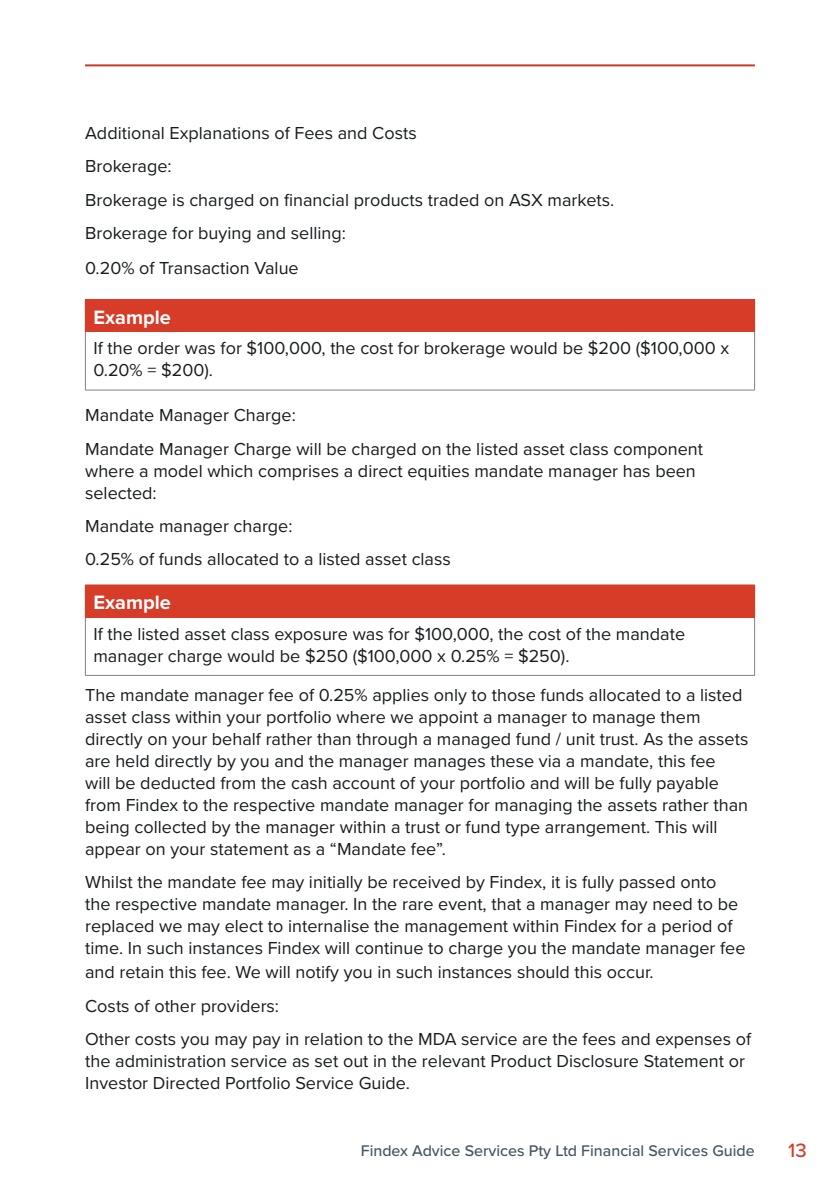
<style>
.page{position:relative;width:840px;height:1191px;background:#fff}
.page>*{position:absolute;margin:0;border:0;box-sizing:border-box;transform-origin:0 0}
.Major_Heading{font:700 20px "Proxima Nova";color:#fff}
.t1{font:500 20px "Proxima Nova";color:#d63c27}
.BODY{font:18px/22px "Proxima Nova";color:#181c1f}
.t2{font:500 16px "Proxima Nova";color:#45555f}
</style>
<div class="page">
<hr style="left:85px;top:64px;width:669px;height:2px;background:#ce3828">
<div style="left:85px;top:300px;width:669px;height:32px;background:#d63c27"></div>
<hr style="left:85px;top:332px;width:1px;height:58px;background:#807f84">
<hr style="left:753px;top:332px;width:1px;height:58px;background:#807f84">
<hr style="left:85px;top:390px;width:669px;height:1px;background:#807f84">
<hr style="left:85px;top:299px;width:669px;height:1px;background:#d63c27">
<div style="left:85px;top:585px;width:669px;height:32px;background:#d63c27"></div>
<hr style="left:85px;top:617px;width:1px;height:58px;background:#807f84">
<hr style="left:753px;top:617px;width:1px;height:58px;background:#807f84">
<hr style="left:85px;top:675px;width:669px;height:1px;background:#807f84">
<hr style="left:85px;top:584px;width:669px;height:1px;background:#d63c27">
<p class="BODY" style="left:85px;top:121px;width:333px">Additional Explanations of Fees and Costs</p>
<p class="BODY" style="left:85px;top:154px;width:88px">Brokerage:</p>
<p class="BODY" style="left:85px;top:188px;width:530px">Brokerage is charged on financial products traded on ASX markets.</p>
<p class="BODY" style="left:85px;top:221px;width:262px">Brokerage for buying and selling:</p>
<p class="BODY" style="left:85px;top:257px;width:215px">0.20% of Transaction Value</p>
<p class="Major_Heading" style="left:93px;top:302px;width:79px">Example</p>
<p class="BODY" style="left:93px;top:336px;width:637px">If the order was for $100,000, the cost for brokerage would be $200 ($100,000 x<br>0.20% = $200).</p>
<p class="BODY" style="left:85px;top:403px;width:212px">Mandate Manager Charge:</p>
<p class="BODY" style="left:85px;top:437px;width:619px">Mandate Manager Charge will be charged on the listed asset class component where a model which comprises a direct equities mandate manager has been selected:</p>
<p class="BODY" style="left:85px;top:514px;width:209px">Mandate manager charge:</p>
<p class="BODY" style="left:85px;top:547px;width:367px">0.25% of funds allocated to a listed asset class</p>
<p class="Major_Heading" style="left:93px;top:587px;width:79px">Example</p>
<p class="BODY" style="left:93px;top:622px;width:593px">If the listed asset class exposure was for $100,000, the cost of the mandate manager charge would be $250 ($100,000 x 0.25% = $250).</p>
<p class="BODY" style="left:85px;top:683px;width:664px">The mandate manager fee of 0.25% applies only to those funds allocated to a listed asset class within your portfolio where we appoint a manager to manage them directly on your behalf rather than through a managed fund / unit trust. As the assets are held directly by you and the manager manages these via a mandate, this fee<br>will be deducted from the cash account of your portfolio and will be fully payable from Findex to the respective mandate manager for managing the assets rather than being collected by the manager within a trust or fund type arrangement. This will appear on your statement as a “Mandate fee”.</p>
<p class="BODY" style="left:85px;top:870px;width:661px">Whilst the mandate fee may initially be received by Findex, it is fully passed onto the respective mandate manager. In the rare event, that a manager may need to be replaced we may elect to internalise the management within Findex for a period of time. In such instances Findex will continue to charge you the mandate manager fee</p>
<p class="BODY" style="left:85px;top:960px;width:569px">and retain this fee. We will notify you in such instances should this occur.</p>
<p class="BODY" style="left:85px;top:994px;width:195px">Costs of other providers:</p>
<p class="BODY" style="left:85px;top:1027px;width:667px">Other costs you may pay in relation to the MDA service are the fees and expenses of the administration service as set out in the relevant Product Disclosure Statement or<br>Investor Directed Portfolio Service Guide.</p>
<p class="t2" style="left:360px;top:1139px;width:395px">Findex Advice Services Pty Ltd Financial Services Guide</p>
<p class="t1" style="left:787px;top:1134px;width:20px">13</p>
</div>
